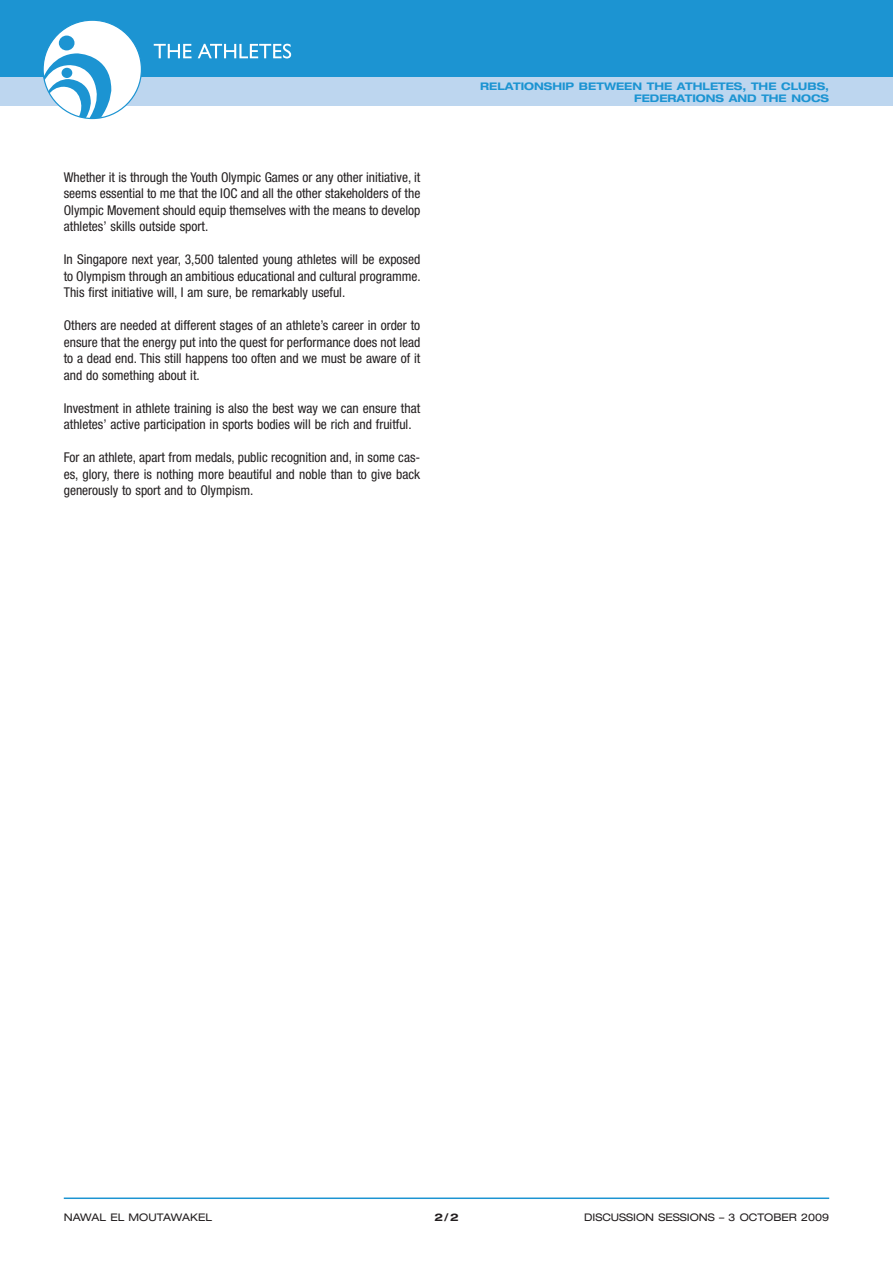
<style>
.page{position:relative;width:893px;height:1263px;background:#fff}
.page>*{position:absolute;margin:0;border:0;box-sizing:border-box;transform-origin:0 0}
.t1{font:condensed 13.5px/16.5px "Helvetica Neue";color:#231f20;text-align:justify}
.t2{font:700 expanded 10.5px/12px "Helvetica Neue";color:#1c94d2}
.t3{font:expanded 10.5px "Helvetica Neue";color:#231f20}
.t4{font:700 expanded 10.5px "Helvetica Neue";color:#231f20}
</style>
<div class="page">
<div style="left:0;top:0;width:893px;height:77px;background:#1c94d2"></div>
<div style="left:0;top:77px;width:893px;height:29px;background:#bdd6ef"></div>
<svg style="left:43px;top:22px;width:98px;height:97px"></svg>
<div style="left:62px;top:68px;width:10px;height:10px;background:#1c94d2;border-radius:50%"></div>
<hr style="left:64px;top:1197px;width:765px;height:2px;background:#1c94d2">
<svg style="left:154px;top:44px;width:137px;height:14px"></svg>
<p class="t1" style="left:64px;top:168px;width:358px">Whether it is through the Youth Olympic Games or any other initiative, it seems essential to me that the IOC and all the other stakeholders of the Olympic Movement should equip themselves with the means to develop athletes’ skills outside sport.</p>
<p class="t1" style="left:64px;top:251px;width:359px">In Singapore next year, 3,500 talented young athletes will be exposed to Olympism through an ambitious educational and cultural programme.<br>This first initiative will, I am sure, be remarkably useful.</p>
<p class="t1" style="left:64px;top:317px;width:358px">Others are needed at different stages of an athlete’s career in order to ensure that the energy put into the quest for performance does not lead to a dead end. This still happens too often and we must be aware of it and do something about it.</p>
<p class="t1" style="left:64px;top:399px;width:358px">Investment in athlete training is also the best way we can ensure that athletes’ active participation in sports bodies will be rich and fruitful.</p>
<p class="t1" style="left:64px;top:449px;width:358px">For an athlete, apart from medals, public recognition and, in some cas&shy;es, glory, there is nothing more beautiful and noble than to give back generously to sport and to Olympism.</p>
<p class="t2" style="left:634px;top:80px;width:196px;text-indent:-154px">RELATIONSHIP BETWEEN THE ATHLETES, THE CLUBS,<br>FEDERA</p>
<p class="t2" style="left:685px;top:92px;width:39px">TIONSA</p>
<p class="t2" style="left:737px;top:92px;width:93px">ND THE NOCS</p>
<p class="t3" style="left:64px;top:1211px;width:149px">NAWAL EL MOUTAWAKEL</p>
<p class="t4" style="left:434px;top:1211px;width:26px">2/2</p>
<p class="t3" style="left:584px;top:1211px;width:16px">DISCUSSI</p>
<p class="t3" style="left:636px;top:1211px;width:30px">ON SESSI</p>
<p class="t3" style="left:690px;top:1211px;width:141px">ONS – 3 OCTOBER 2009</p>
</div>
